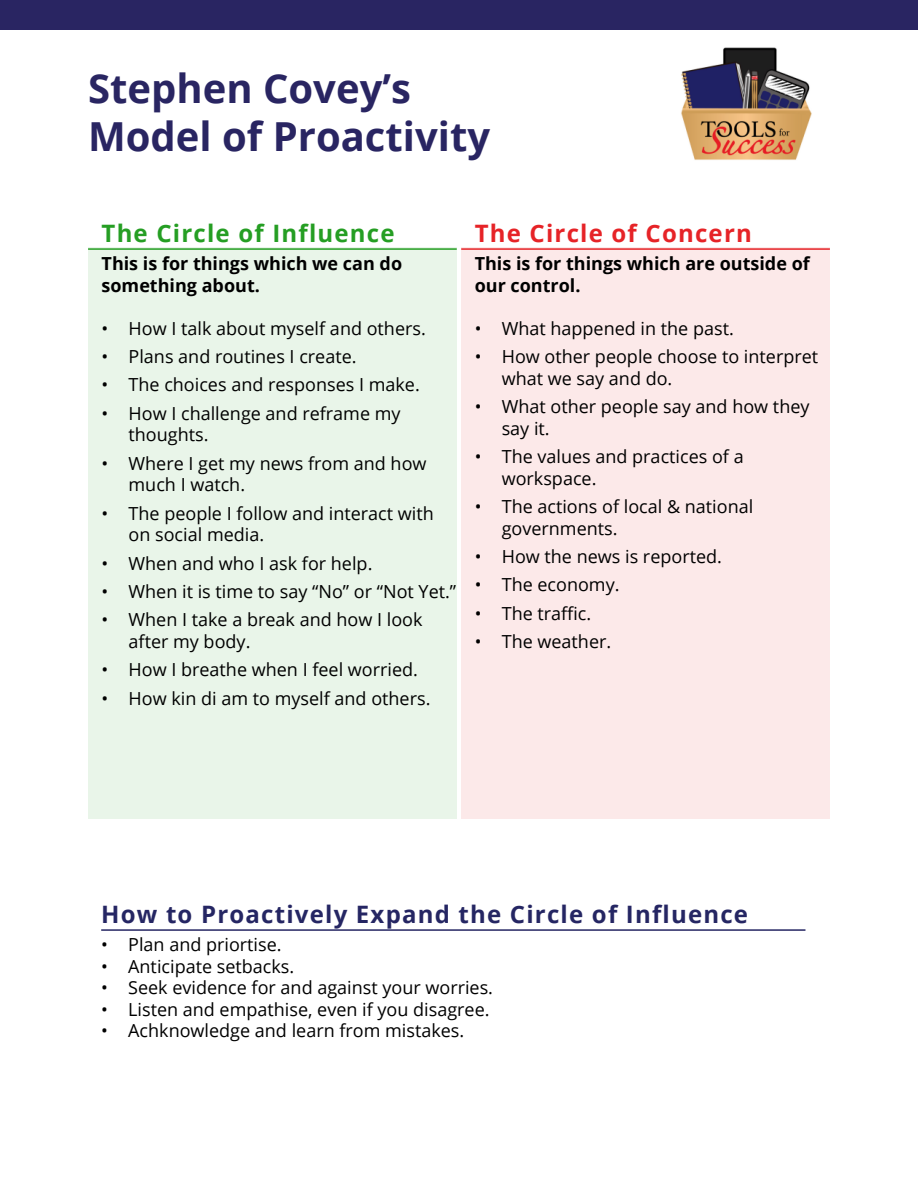
<style>
.page{position:relative;width:918px;height:1188px;background:#fff}
.page>*{position:absolute;margin:0;border:0;box-sizing:border-box;transform-origin:0 0}
.t1{font:700 40.05px/48px "Open Sans";color:#292562}
.t2{font:700 24px "Open Sans";letter-spacing:.05em;color:#252663}
.t3{font:700 24px "Open Sans";letter-spacing:.05em;color:#259e23}
.t4{font:700 24px "Open Sans";letter-spacing:.05em;color:#e62327}
.t5{font:18px/21.6px "Open Sans";color:#000}
.t6{font:700 18px/21.6px "Open Sans";color:#000}
</style>
<div class="page">
<div style="left:88px;top:248px;width:369px;height:571px;background:#e9f5e9"></div>
<div style="left:461px;top:248px;width:369px;height:571px;background:#fce9e9"></div>
<hr style="left:461px;top:248px;width:369px;height:2px;background:#e62327">
<hr style="left:101px;top:929px;width:704px;height:2px;background:#252663">
<hr style="left:88px;top:248px;width:369px;height:2px;background:#259e23">
<div style="left:0;top:0;width:918px;height:30px;background:#292562"></div>
<img style="left:681px;top:47px;width:131px;height:113px">
<h1 class="t1" style="left:88px;top:63px;width:404px">Stephen Covey’s<br>Model of Proactivity</h1>
<h2 class="t3" style="left:102px;top:216px;width:295px">The Circle of Influence</h2>
<p class="t6" style="left:102px;top:252px;width:302px">This is for things which we can do something about.</p>
<p class="t5" style="left:102px;top:317px;width:326px">• How I talk about myself and others.</p>
<p class="t5" style="left:102px;top:345px;width:257px">• Plans and routines I create.</p>
<p class="t5" style="left:102px;top:374px;width:320px">• The choices and responses I make.</p>
<p class="t5" style="left:129px;top:402px;width:274px;text-indent:-27px">• How I challenge and reframe my thoughts.</p>
<p class="t5" style="left:129px;top:452px;width:299px;text-indent:-27px">• Where I get my news from and how much I watch.</p>
<p class="t5" style="left:129px;top:502px;width:307px;text-indent:-27px">• The people I follow and interact with on social media.</p>
<p class="t5" style="left:102px;top:552px;width:272px">• When and who I ask for help.</p>
<p class="t5" style="left:102px;top:580px;width:356px">• When it is time to say “No” or “Not Yet.”</p>
<p class="t5" style="left:129px;top:609px;width:295px;text-indent:-27px">• When I take a break and how I look after my body.</p>
<p class="t5" style="left:102px;top:658px;width:318px">• How I breathe when I feel worried.</p>
<p class="t5" style="left:102px;top:687px;width:330px">• How kin di am to myself and others.</p>
<h2 class="t4" style="left:475px;top:216px;width:279px">The Circle of Concern</h2>
<p class="t6" style="left:475px;top:252px;width:337px">This is for things which are outside of our control.</p>
<p class="t5" style="left:475px;top:317px;width:261px">• What happened in the past.</p>
<p class="t5" style="left:502px;top:345px;width:318px;text-indent:-27px">• How other people choose to interpret what we say and do.</p>
<p class="t5" style="left:502px;top:395px;width:309px;text-indent:-27px">• What other people say and how they say it.</p>
<p class="t5" style="left:502px;top:445px;width:244px;text-indent:-27px">• The values and practices of a workspace.</p>
<p class="t5" style="left:502px;top:495px;width:253px;text-indent:-27px">• The actions of local &amp; national governments.</p>
<p class="t5" style="left:475px;top:545px;width:249px">• How the news is reported.</p>
<p class="t5" style="left:475px;top:573px;width:146px">• The economy.</p>
<p class="t5" style="left:475px;top:602px;width:118px">• The traffic.</p>
<p class="t5" style="left:475px;top:630px;width:138px">• The weather.</p>
<h2 class="t2" style="left:101px;top:897px;width:648px">How to Proactively Expand the Circle of Influence</h2>
<p class="t5" style="left:101px;top:933px;width:182px">• Plan and priortise.</p>
<p class="t5" style="left:101px;top:955px;width:195px">• Anticipate setbacks.</p>
<p class="t5" style="left:101px;top:976px;width:393px">• Seek evidence for and against your worries.</p>
<p class="t5" style="left:101px;top:998px;width:390px">• Listen and empathise, even if you disagree.</p>
<p class="t5" style="left:101px;top:1020px;width:365px">• Achknowledge and learn from mistakes.</p>
</div>
